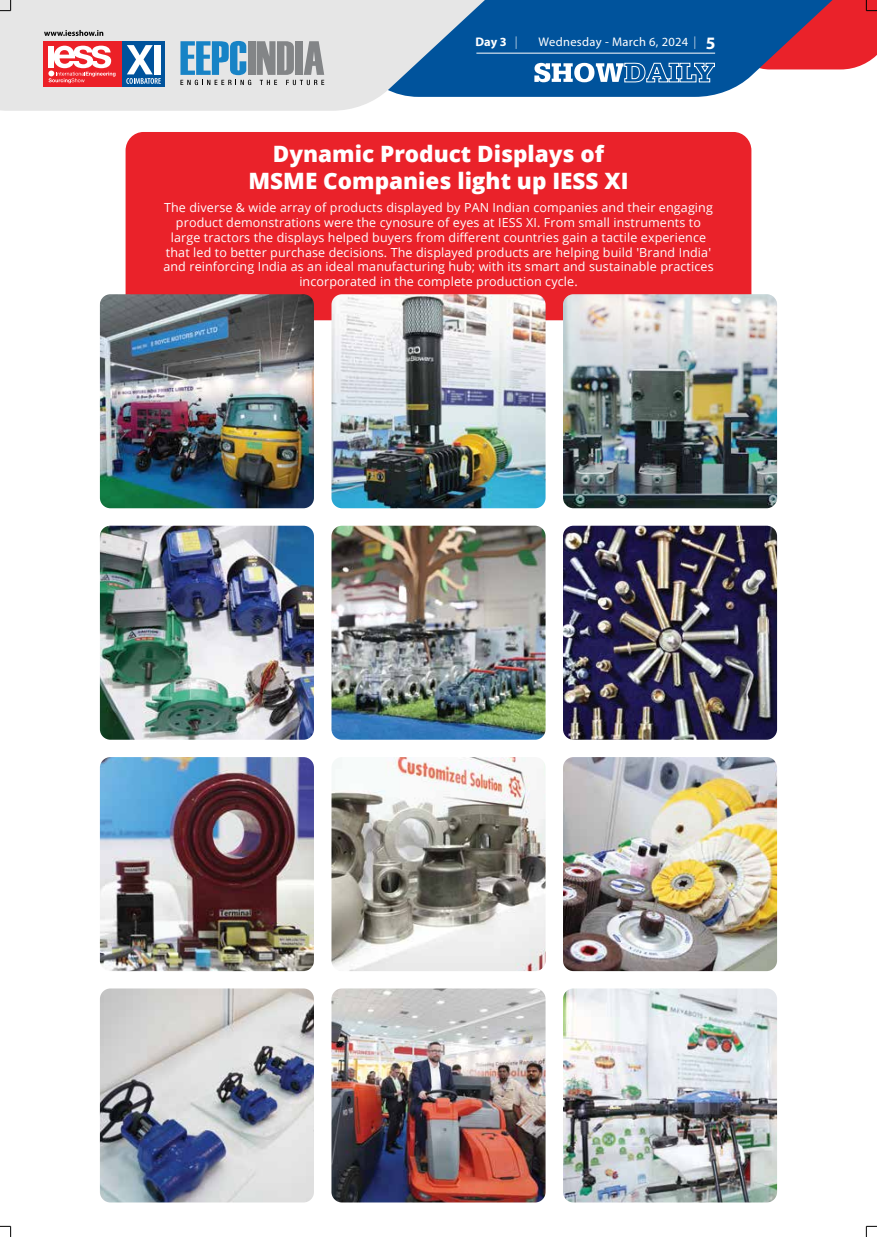
<style>
.page{position:relative;width:877px;height:1237px;background:#fff}
.page>*{position:absolute;margin:0;border:0;box-sizing:border-box;transform-origin:0 0}
.t1{font:800 22.5px/27px "Open Sans";color:#fff;text-align:center}
.t2{font:12.5px/14.8px "Open Sans";letter-spacing:.01em;color:#fff;text-align:center}
.t3{font:12.5px "Myriad Pro";letter-spacing:.025em;color:#fff}
.t4{font:700 12.5px "Myriad Pro";color:#fff}
.s1{font-family:"Swiss 721 BT";font-weight:300}
.s2{font-weight:700;font-size:17.5px}
</style>
<div class="page">
<svg style="left:521px;top:0;width:326px;height:97px;fill:#00539c"></svg>
<svg style="left:0;top:0;width:521px;height:111px;background:#bcccd9"></svg>
<hr style="left:476px;top:53px;width:239px;height:1px;background:#fff">
<svg style="left:534px;top:62px;width:180px;height:20px"></svg>
<svg style="left:180px;top:41px;width:144px;height:44px;background:#8ea8b9"></svg>
<svg style="left:44px;top:30px;width:59px;height:6px"></svg>
<div style="left:44px;top:41px;width:78px;height:46px;background:#ec2027"></div>
<div style="left:122px;top:41px;width:43px;height:46px;background:#00539c"></div>
<svg style="left:48px;top:46px;width:67px;height:37px"></svg>
<svg style="left:126px;top:45px;width:35px;height:39px"></svg>
<svg style="left:0;top:0;width:11px;height:11px"></svg>
<svg style="left:726px;top:0;width:150px;height:69px;background:#7c3b61"></svg>
<svg style="left:0;top:1225px;width:11px;height:11px"></svg>
<svg style="left:865px;top:1225px;width:11px;height:11px"></svg>
<div style="left:125px;top:132px;width:626px;height:188px;background:#ea222a"></div>
<img style="left:100px;top:294px;width:214px;height:214px">
<img style="left:563px;top:294px;width:213px;height:214px">
<img style="left:563px;top:757px;width:213px;height:214px">
<img style="left:331px;top:294px;width:214px;height:214px">
<img style="left:563px;top:525px;width:213px;height:214px">
<img style="left:100px;top:757px;width:214px;height:214px">
<img style="left:100px;top:525px;width:214px;height:214px">
<img style="left:331px;top:757px;width:214px;height:214px">
<img style="left:563px;top:988px;width:213px;height:214px">
<img style="left:100px;top:988px;width:214px;height:214px">
<img style="left:331px;top:988px;width:214px;height:214px">
<img style="left:331px;top:525px;width:214px;height:214px">
<p class="t4" style="left:475px;top:34px;width:45px">Day 3 <span class="s1">|</span></p>
<p class="t3" style="left:538px;top:34px;width:178px">Wednesday - March 6, 2024 <span class="s1">|</span> <span class="s2">5</span></p>
<h1 class="t1" style="left:248px;top:139px;width:381px">Dynamic Product Displays of<br>MSME Companies light up IESS XI</h1>
<p class="t2" style="left:163px;top:200px;width:551px">The diverse &amp; wide array of products displayed by PAN Indian companies and their engaging product demonstrations were the cynosure of eyes at IESS XI. From small instruments to large tractors the displays helped buyers from different countries gain a tactile experience that led to better purchase decisions. The displayed products are helping build 'Brand India' and reinforcing India as an ideal manufacturing hub; with its smart and sustainable practices incorporated in the complete production cycle.</p>
</div>
